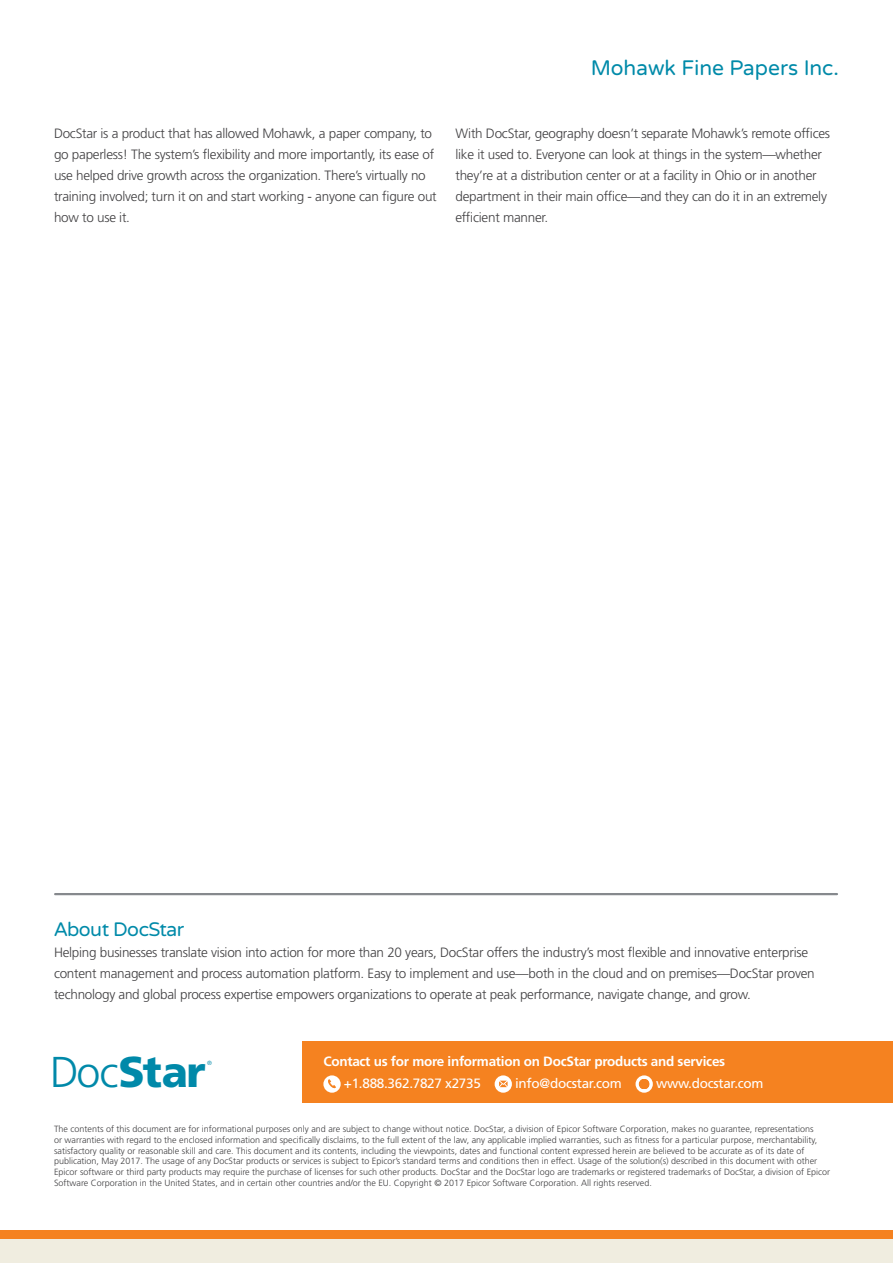
<style>
.page{position:relative;width:893px;height:1263px;background:#fff}
.page>*{position:absolute;margin:0;border:0;box-sizing:border-box;transform-origin:0 0}
.t1{font:900 43.2px "Frutiger LT Std";color:#0089a9}
.t2{font:21px "Varela Round";color:#008aa9}
.t3{font:19.5px "Varela Round";letter-spacing:-.025em;color:#008aa9}
.Body_Copy{font:300 13.5px/21px "Frutiger LT Std";letter-spacing:-.02em;color:#414042}
.Contact_Us{font:700 13.5px "Frutiger LT Std";letter-spacing:-.02em;color:#fff}
.Phone_Email_Website{font:13.5px "Frutiger LT Std";letter-spacing:-.02em;color:#fff}
.t4{font:300 9px/10.8px "Frutiger LT Std";color:#414042}
.t5{font:300 6px "Frutiger LT Std";color:#0089a9}
.s1{font-weight:300}
</style>
<div class="page">
<div style="left:302px;top:1041px;width:591px;height:62px;background:#f58220"></div>
<svg style="left:323px;top:1075px;width:18px;height:18px"></svg>
<svg style="left:328px;top:1079px;width:8px;height:10px"></svg>
<svg style="left:495px;top:1075px;width:17px;height:18px"></svg>
<svg style="left:499px;top:1081px;width:9px;height:6px"></svg>
<svg style="left:636px;top:1075px;width:17px;height:18px"></svg>
<svg style="left:639px;top:1079px;width:10px;height:10px"></svg>
<hr style="left:55px;top:893px;width:782px;height:2px;background:#86898d">
<div style="left:0;top:1230px;width:893px;height:10px;background:#f58220"></div>
<div style="left:0;top:1239px;width:893px;height:24px;background:#f0ede0"></div>
<h2 class="t2" style="left:591px;top:56px;width:250px">Mohawk Fine Papers Inc.</h2>
<p class="Body_Copy" style="left:54px;top:123px;width:384px">DocStar is a product that has allowed Mohawk, a paper company, to go paperless! The system’s flexibility and more importantly, its ease of use helped drive growth across the organization. There’s virtually no training involved; turn it on and start working - anyone can figure out how to use it.</p>
<p class="Body_Copy" style="left:455px;top:123px;width:376px">With DocStar, geography doesn’t separate Mohawk’s remote offices like it used to. Everyone can look at things in the system—whether they’re at a distribution center or at a facility in Ohio or in another department in their main office—and they can do it in an extremely efficient manner.</p>
<h3 class="t3" style="left:54px;top:918px;width:132px">About DocStar</h3>
<p class="Body_Copy" style="left:54px;top:942px;width:762px">Helping businesses translate vision into action for more than 20 years, DocStar offers the industry’s most flexible and innovative enterprise content management and process automation platform. Easy to implement and use—both in the cloud and on premises—DocStar proven technology and global process expertise empowers organizations to operate at peak performance, navigate change, and grow.</p>
<h1 class="t1" style="left:50px;top:1046px;width:157px"><span class="s1">Doc</span>Star</h1>
<p class="t5" style="left:207px;top:1060px;width:6px">®</p>
<p class="Contact_Us" style="left:323px;top:1053px;width:403px">Contact us for more information on DocStar products and services</p>
<p class="Phone_Email_Website" style="left:344px;top:1075px;width:139px">+1.888.362.7827 x2735</p>
<p class="Phone_Email_Website" style="left:515px;top:1075px;width:108px">info@docstar.com</p>
<p class="Phone_Email_Website" style="left:656px;top:1075px;width:109px">www.docstar.com</p>
<p class="t4" style="left:54px;top:1123px;width:778px">The contents of this document are for informational purposes only and are subject to change without notice. DocStar, a division of Epicor Software Corporation, makes no guarantee, representations<br>or warranties with regard to the enclosed information and specifically disclaims, to the full extent of the law, any applicable implied warranties, such as fitness for a particular purpose, merchantability, satisfactory quality or reasonable skill and care. This document and its contents, including the viewpoints, dates and functional content expressed herein are believed to be accurate as of its date of publication, May 2017. The usage of any DocStar products or services is subject to Epicor’s standard terms and conditions then in effect. Usage of the solution(s) described in this document with other Epicor software or third party products may require the purchase of licenses for such other products. DocStar and the DocStar logo are trademarks or registered trademarks of DocStar, a division of Epicor Software Corporation in the United States, and in certain other countries and/or the EU. Copyright © 2017 Epicor Software Corporation. All rights reserved.</p>
</div>
